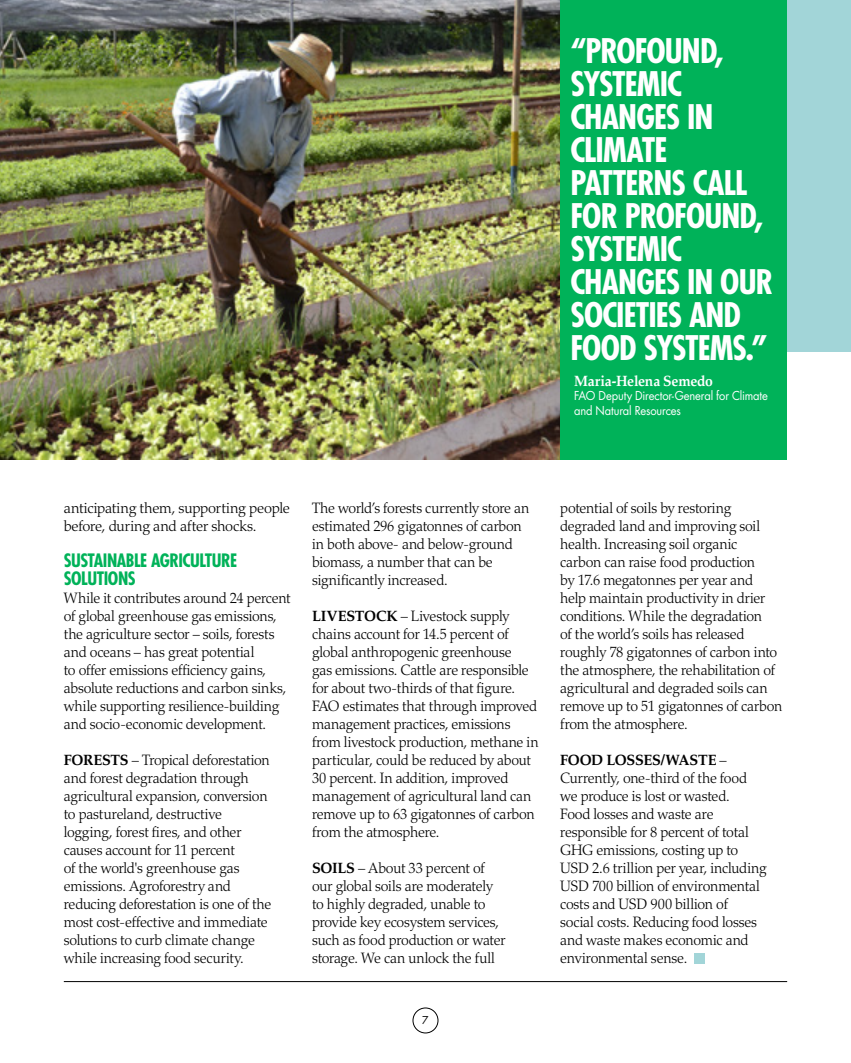
<style>
.page{position:relative;width:851px;height:1063px;background:#fff}
.page>*{position:absolute;margin:0;border:0;box-sizing:border-box;transform-origin:0 0}
.t1{font:700 condensed 33px/33px "Futura Std";letter-spacing:-.03em;color:#fff}
.t2{font:700 condensed 18px/18px "Futura Std";letter-spacing:-.03em;color:#00b259}
.t3{font:300 15px/18px "Palatino LT Std";letter-spacing:-.015em;color:#000;scale:.96 1}
.t4{font:300 15px/18px "Palatino LT Std";letter-spacing:-.015em;color:#000}
.t5{font:700 15px "Palatino LT Std";letter-spacing:-.015em;color:#fff;scale:.93 1}
.t6{font:12px/14.4px "Futura Std";letter-spacing:-.01em;color:#fff;scale:.93 1}
.t7{font:10.5px "Futura Std";color:#000}
.s1{font-weight:700}
</style>
<div class="page">
<div style="left:412px;top:1008px;width:26px;height:25px;border:1px solid #000;border-radius:50%"></div>
<hr style="left:64px;top:981px;width:723px;height:1px;background:#000">
<div style="left:0;top:0;width:850px;height:351px;background:#a2d5d8"></div>
<img style="left:0;top:0;width:560px;height:459px">
<div style="left:560px;top:0;width:227px;height:459px;background:#00b259"></div>
<div style="left:693px;top:953px;width:11px;height:11px;background:#a2d5d8"></div>
<h1 class="t1" style="left:570px;top:34px;width:204px">“PROFOUND,<br>SYSTEMIC<br>CHANGES IN<br>CLIMATE<br>PATTERNS CALL<br>FOR PROFOUND,<br>SYSTEMIC<br>CHANGES IN OUR<br>SOCIETIES AND<br>FOOD SYSTEMS.”</h1>
<p class="t5" style="left:574px;top:372px;width:151px">Maria-Helena Semedo</p>
<p class="t6" style="left:574px;top:389px;width:210px">FAO Deputy Director-General for Climate and Natural Resources</p>
<p class="t4" style="left:64px;top:499px;width:228px">anticipating them, supporting people before, during and after shocks.</p>
<p class="t2" style="left:64px;top:552px;width:175px">SUSTAINABLE AGRICULTURE<br>SOLUTIONS</p>
<p class="t3" style="left:64px;top:589px;width:238px">While it contributes around 24 percent of global greenhouse gas emissions, the agriculture sector – soils, forests and oceans – has great potential<br>to offer emissions efficiency gains, absolute reductions and carbon sinks, while supporting resilience-building and socio-economic development.</p>
<p class="t3" style="left:64px;top:751px;width:218px"><span class="s1">FORESTS</span> – Tropical deforestation and forest degradation through agricultural expansion, conversion to pastureland, destructive logging, forest fires, and other causes account for 11 percent<br>of the world's greenhouse gas emissions. Agroforestry and reducing deforestation is one of the most cost-effective and immediate solutions to curb climate change while increasing food security.</p>
<p class="t3" style="left:312px;top:499px;width:228px">The world’s forests currently store an estimated 296 gigatonnes of carbon in both above- and below-ground biomass, a number that can be significantly increased.</p>
<p class="t3" style="left:312px;top:607px;width:237px"><span class="s1">LIVESTOCK</span> – Livestock supply chains account for 14.5 percent of global anthropogenic greenhouse<br>gas emissions. Cattle are responsible for about two-thirds of that figure.<br>FAO estimates that through improved management practices, emissions from livestock production, methane in particular, could be reduced by about 30 percent. In addition, improved management of agricultural land can remove up to 63 gigatonnes of carbon from the atmosphere.</p>
<p class="t3" style="left:312px;top:859px;width:203px"><span class="s1">SOILS</span> – About 33 percent of our global soils are moderately to highly degraded, unable to provide key ecosystem services, such as food production or water storage. We can unlock the full</p>
<p class="t7" style="left:422px;top:1014px;width:8px">7</p>
<p class="t3" style="left:560px;top:499px;width:233px">potential of soils by restoring degraded land and improving soil health. Increasing soil organic<br>carbon can raise food production<br>by 17.6 megatonnes per year and help maintain productivity in drier conditions. While the degradation<br>of the world’s soils has released roughly 78 gigatonnes of carbon into the atmosphere, the rehabilitation of agricultural and degraded soils can remove up to 51 gigatonnes of carbon from the atmosphere.</p>
<p class="t3" style="left:560px;top:751px;width:216px"><span class="s1">FOOD LOSSES/WASTE</span> –<br>Currently, one-third of the food we produce is lost or wasted.<br>Food losses and waste are responsible for 8 percent of total<br>GHG emissions, costing up to<br>USD 2.6 trillion per year, including<br>USD 700 billion of environmental costs and USD 900 billion of<br>social costs. Reducing food losses and waste makes economic and environmental sense.</p>
</div>
